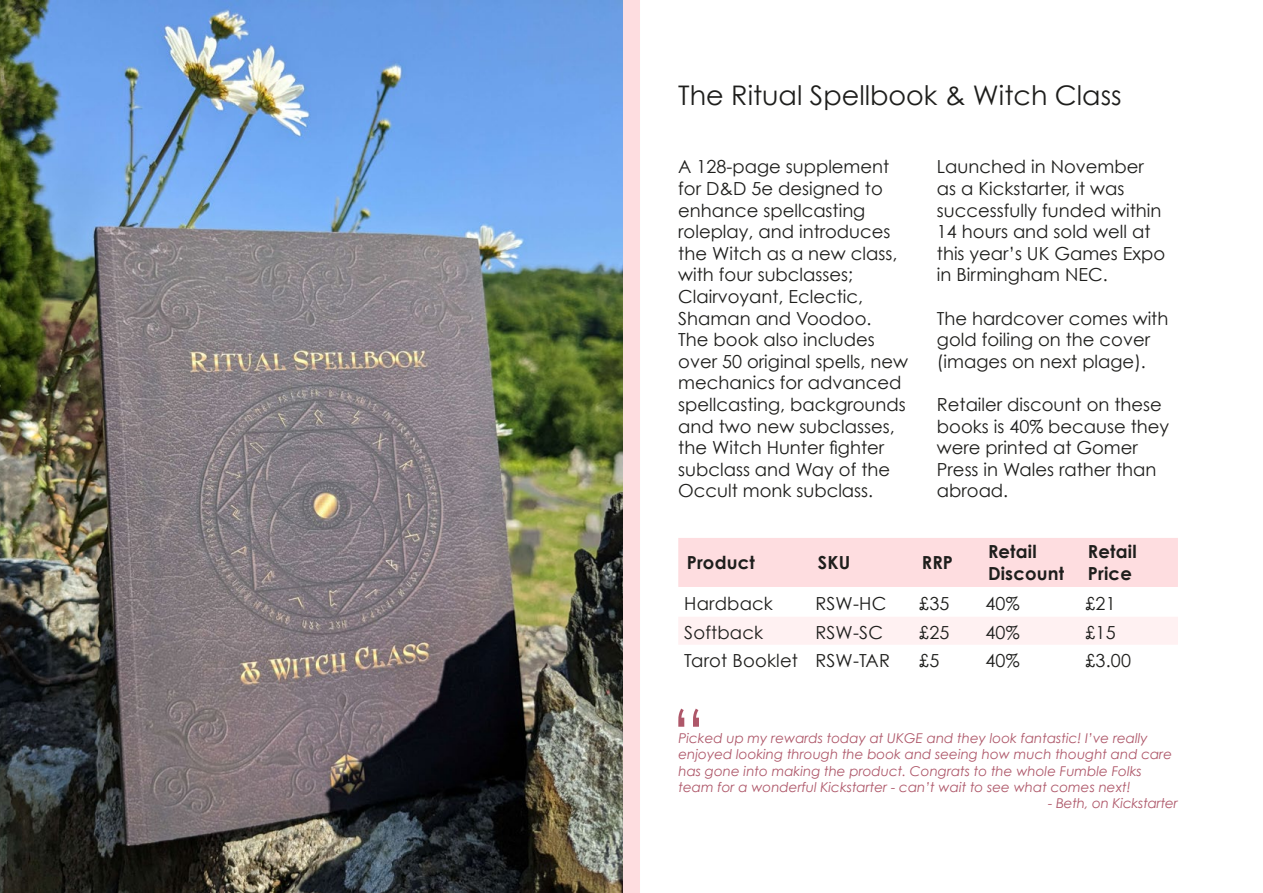
<style>
.page{position:relative;width:1263px;height:893px;background:#fff}
.page>*{position:absolute;margin:0;border:0;box-sizing:border-box;transform-origin:0 0}
.Body_Text{font:67.5px "Century Gothic";color:#ae5769}
.Heading_1{font:27px "Century Gothic";color:#1e1e1c}
.Body_Text-2{font:18px/21.6px "Century Gothic";color:#1e1e1c}
.Body_Text-3{font:700 18px/21.6px "Century Gothic";letter-spacing:.01em;color:#1e1e1c}
.Body_Text-4{font:italic 13.5px/16.2px "Century Gothic";color:#ae5769}
</style>
<div class="page">
<div style="left:678px;top:538px;width:500px;height:49px;background:#fedde0"></div>
<div style="left:678px;top:617px;width:500px;height:28px;background:#fff1f2"></div>
<img style="left:0;top:0;width:623px;height:893px">
<div style="left:623px;top:0;width:17px;height:893px;background:#fedde0"></div>
<p class="Heading_1" style="left:678px;top:79px;width:445px">The Ritual Spellbook &amp; Witch Class</p>
<p class="Body_Text-2" style="left:678px;top:156px;width:231px">A 128-page supplement for D&amp;D 5e designed to enhance spellcasting roleplay, and introduces the Witch as a new class, with four subclasses;<br>Clairvoyant, Eclectic,<br>Shaman and Voodoo.<br>The book also includes over 50 original spells, new mechanics for advanced spellcasting, backgrounds and two new subclasses, the Witch Hunter fighter subclass and Way of the<br>Occult monk subclass.</p>
<p class="Body_Text-2" style="left:937px;top:156px;width:230px">Launched in November as a Kickstarter, it was successfully funded within<br>14 hours and sold well at this year’s UK Games Expo in Birmingham NEC.</p>
<p class="Body_Text-2" style="left:937px;top:307px;width:233px">The hardcover comes with gold foiling on the cover (images on next plage).</p>
<p class="Body_Text-2" style="left:937px;top:393px;width:234px">Retailer discount on these books is 40% because they were printed at Gomer<br>Press in Wales rather than abroad.</p>
<p class="Body_Text-3" style="left:687px;top:551px;width:70px">Product</p>
<p class="Body_Text-3" style="left:818px;top:551px;width:34px">SKU</p>
<p class="Body_Text-3" style="left:922px;top:551px;width:33px">RRP</p>
<p class="Body_Text-3" style="left:988px;top:541px;width:78px">Retail<br>Discount</p>
<p class="Body_Text-3" style="left:1088px;top:541px;width:50px">Retail<br>Price</p>
<p class="Body_Text-2" style="left:684px;top:592px;width:90px">Hardback</p>
<p class="Body_Text-2" style="left:815px;top:592px;width:72px">RSW-HC</p>
<p class="Body_Text-2" style="left:919px;top:592px;width:32px">£35</p>
<p class="Body_Text-2" style="left:985px;top:592px;width:36px">40%</p>
<p class="Body_Text-2" style="left:1085px;top:592px;width:32px">£21</p>
<p class="Body_Text-2" style="left:684px;top:621px;width:81px">Softback</p>
<p class="Body_Text-2" style="left:815px;top:621px;width:69px">RSW-SC</p>
<p class="Body_Text-2" style="left:919px;top:621px;width:32px">£25</p>
<p class="Body_Text-2" style="left:985px;top:621px;width:36px">40%</p>
<p class="Body_Text-2" style="left:1085px;top:621px;width:32px">£15</p>
<p class="Body_Text-2" style="left:684px;top:649px;width:115px">Tarot Booklet</p>
<p class="Body_Text-2" style="left:815px;top:649px;width:76px">RSW-TAR</p>
<p class="Body_Text-2" style="left:919px;top:649px;width:22px">£5</p>
<p class="Body_Text-2" style="left:985px;top:649px;width:36px">40%</p>
<p class="Body_Text-2" style="left:1085px;top:649px;width:47px">£3.00</p>
<p class="Body_Text" style="left:672px;top:693px;width:35px">“</p>
<p class="Body_Text-4" style="left:678px;top:730px;width:495px">Picked up my rewards today at UKGE and they look fantastic! I’ve really enjoyed looking through the book and seeing how much thought and care has gone into making the product. Congrats to the whole Fumble Folks team for a wonderful Kickstarter - can’t wait to see what comes next!</p>
<p class="Body_Text-4" style="left:1048px;top:795px;width:131px">- Beth, on Kickstarter</p>
</div>
